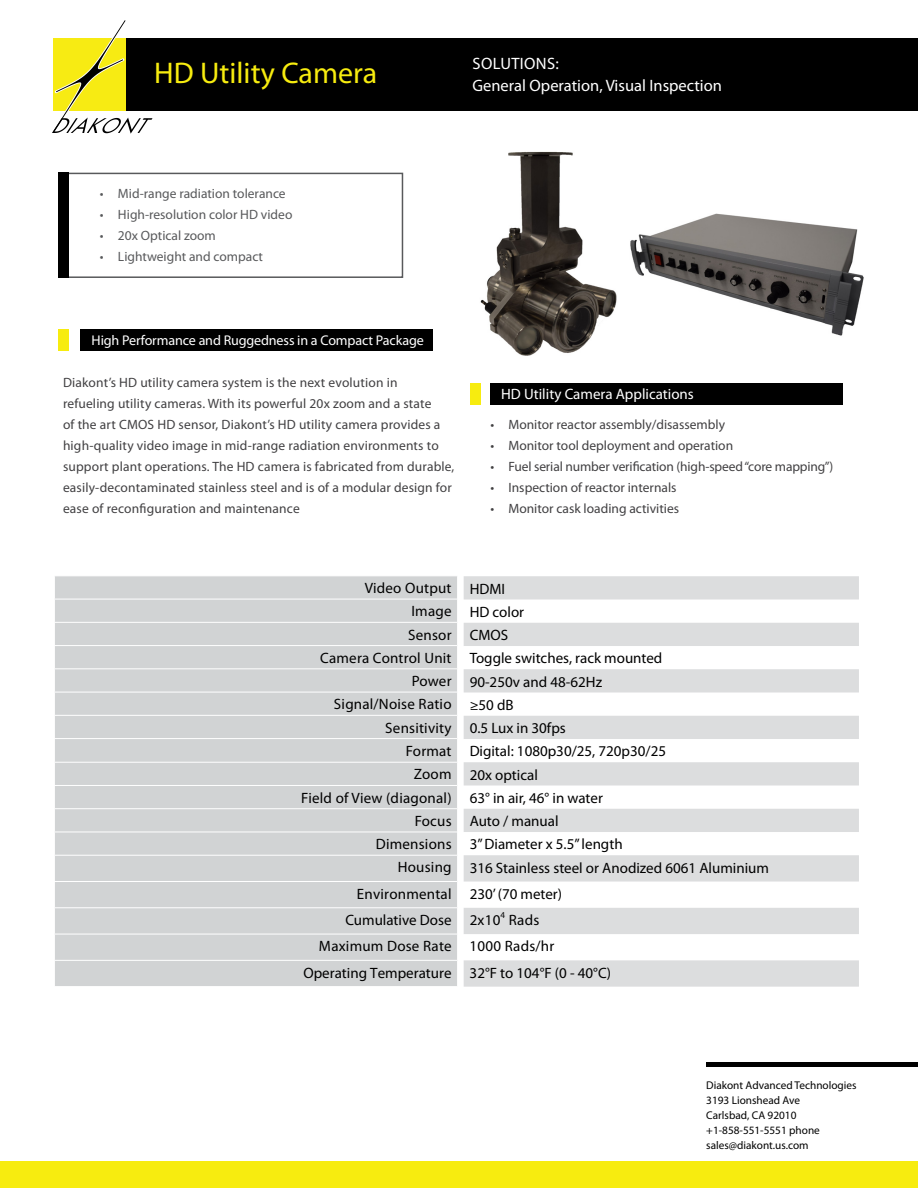
<style>
.page{position:relative;width:918px;height:1188px;background:#fff}
.page>*{position:absolute;margin:0;border:0;box-sizing:border-box;transform-origin:0 0}
.t1{font:30px "Myriad Pro";color:#f7ec0f}
.t2{font:16.5px "Myriad Pro";color:#fff}
.t3{font:16.5px "Myriad Pro";letter-spacing:.02em;color:#fff}
.t4{font:15px/23.2px "Myriad Pro";color:#000}
.t5{font:15px "Myriad Pro";color:#fff}
.t6{font:14.1px "Myriad Pro";letter-spacing:-.01em;color:#fff}
.t7{font:13.5px/21px "Myriad Pro";letter-spacing:.01em;color:#414042}
.t8{font:13.5px "Myriad Pro";color:#58595b}
.t9{font:13.5px "Myriad Pro";letter-spacing:-.01em;color:#414042}
.t10{font:11.25px/15px "Myriad Pro";color:#000}
.t11{font:9px "Myriad Pro";color:#000}
</style>
<div class="page">
<div style="left:126px;top:39px;width:792px;height:72px;background:#000"></div>
<svg style="left:52px;top:20px;width:101px;height:114px"></svg>
<div style="left:58px;top:329px;width:11px;height:22px;background:#f7ec0f"></div>
<div style="left:80px;top:329px;width:352px;height:22px;background:#000"></div>
<div style="left:0;top:1161px;width:918px;height:27px;background:#f7ec0f"></div>
<div style="left:470px;top:383px;width:11px;height:22px;background:#f7ec0f"></div>
<div style="left:490px;top:383px;width:352px;height:22px;background:#000"></div>
<hr style="left:706px;top:1063px;width:212px;height:4px;background:#000">
<div style="left:60px;top:173px;width:343px;height:105px;border:2px solid #58595b"></div>
<div style="left:58px;top:173px;width:11px;height:105px;background:#000"></div>
<div style="left:55px;top:576px;width:402px;height:410px;background:#d1d3d4"></div>
<hr style="left:54px;top:599px;width:403px;height:1px;background:#fff">
<hr style="left:54px;top:622px;width:403px;height:1px;background:#fff">
<hr style="left:54px;top:645px;width:403px;height:1px;background:#fff">
<hr style="left:54px;top:668px;width:403px;height:1px;background:#fff">
<hr style="left:54px;top:692px;width:403px;height:1px;background:#fff">
<hr style="left:54px;top:715px;width:403px;height:1px;background:#fff">
<hr style="left:54px;top:738px;width:403px;height:1px;background:#fff">
<hr style="left:54px;top:762px;width:403px;height:1px;background:#fff">
<hr style="left:54px;top:785px;width:403px;height:1px;background:#fff">
<hr style="left:54px;top:808px;width:403px;height:1px;background:#fff">
<hr style="left:54px;top:832px;width:403px;height:1px;background:#fff">
<hr style="left:54px;top:855px;width:403px;height:1px;background:#fff">
<hr style="left:54px;top:881px;width:403px;height:1px;background:#fff">
<hr style="left:54px;top:907px;width:403px;height:1px;background:#fff">
<hr style="left:54px;top:934px;width:403px;height:1px;background:#fff">
<hr style="left:54px;top:960px;width:403px;height:1px;background:#fff">
<svg style="left:464px;top:576px;width:395px;height:411px;fill:#dcddde"></svg>
<img style="left:480px;top:151px;width:137px;height:205px">
<img style="left:630px;top:213px;width:234px;height:123px">
<h1 class="t1" style="left:154px;top:55px;width:224px">HD Utility Camera</h1>
<p class="t8" style="left:100px;top:185px;width:187px">• Mid-range radiation tolerance</p>
<p class="t8" style="left:100px;top:206px;width:194px">• High-resolution color HD video</p>
<p class="t8" style="left:100px;top:227px;width:117px">• 20x Optical zoom</p>
<p class="t8" style="left:100px;top:248px;width:165px">• Lightweight and compact</p>
<p class="t3" style="left:473px;top:53px;width:88px">SOLUTIONs:</p>
<p class="t2" style="left:472px;top:76px;width:251px">General Operation, Visual Inspection</p>
<p class="t6" style="left:91px;top:332px;width:334px">High Performance and Ruggedness in a Compact Package</p>
<p class="t7" style="left:63px;top:372px;width:393px">Diakont’s HD utility camera system is the next evolution in<br>refueling utility cameras. With its powerful 20x zoom and a state<br>of the art CMOS HD sensor, Diakont’s HD utility camera provides a high-quality video image in mid-range radiation environments to support plant operations. The HD camera is fabricated from durable, easily-decontaminated stainless steel and is of a modular design for ease of reconfiguration and maintenance</p>
<p class="t5" style="left:501px;top:385px;width:194px">HD Utility Camera Applications</p>
<p class="t7" style="left:490px;top:414px;width:236px">• Monitor reactor assembly/disassembly</p>
<p class="t7" style="left:490px;top:435px;width:244px">• Monitor tool deployment and operation</p>
<p class="t9" style="left:490px;top:458px;width:344px">• Fuel serial number verification (high-speed“core mapping”)</p>
<p class="t7" style="left:490px;top:477px;width:188px">• Inspection of reactor internals</p>
<p class="t7" style="left:490px;top:498px;width:190px">• Monitor cask loading activities</p>
<p class="t4" style="left:301px;top:576px;width:152px;text-align:right">Video Output<br>Image<br>Sensor<br>Camera Control Unit<br>Power<br>Signal/Noise Ratio<br>Sensitivity<br>Format<br>Zoom<br>Field of View (diagonal)<br>Focus<br>Dimensions<br>Housing</p>
<p class="t4" style="left:303px;top:880px;width:150px;line-height:26.2px;text-align:right">Environmental<br>Cumulative Dose<br>Maximum Dose Rate<br>Operating Temperature</p>
<p class="t4" style="left:470px;top:577px;width:301px">HDMI<br>HD color<br>CMOS<br>Toggle switches, rack mounted<br>90-250v and 48-62Hz<br>≥50 dB<br>0.5 Lux in 30fps<br>Digital: 1080p30/25, 720p30/25<br>20x optical<br>63° in air, 46° in water<br>Auto / manual<br>3”Diameter x 5.5”length<br>316 Stainless steel or Anodized 6061 Aluminium</p>
<p class="t4" style="left:470px;top:880px;width:94px;line-height:26.2px">230’(70 meter)<br>2x10</p>
<p class="t11" style="left:501px;top:909px;width:6px">4</p>
<p class="t4" style="left:470px;top:907px;width:143px;line-height:26.2px;text-indent:39px">Rads<br>1000 Rads/hr<br>32°F to 104°F (0 - 40°C)</p>
<p class="t10" style="left:706px;top:1078px;width:152px">Diakont Advanced Technologies<br>3193 Lionshead Ave<br>Carlsbad, CA 92010 +1-858-551-5551 phone sales@diakont.us.com</p>
</div>
